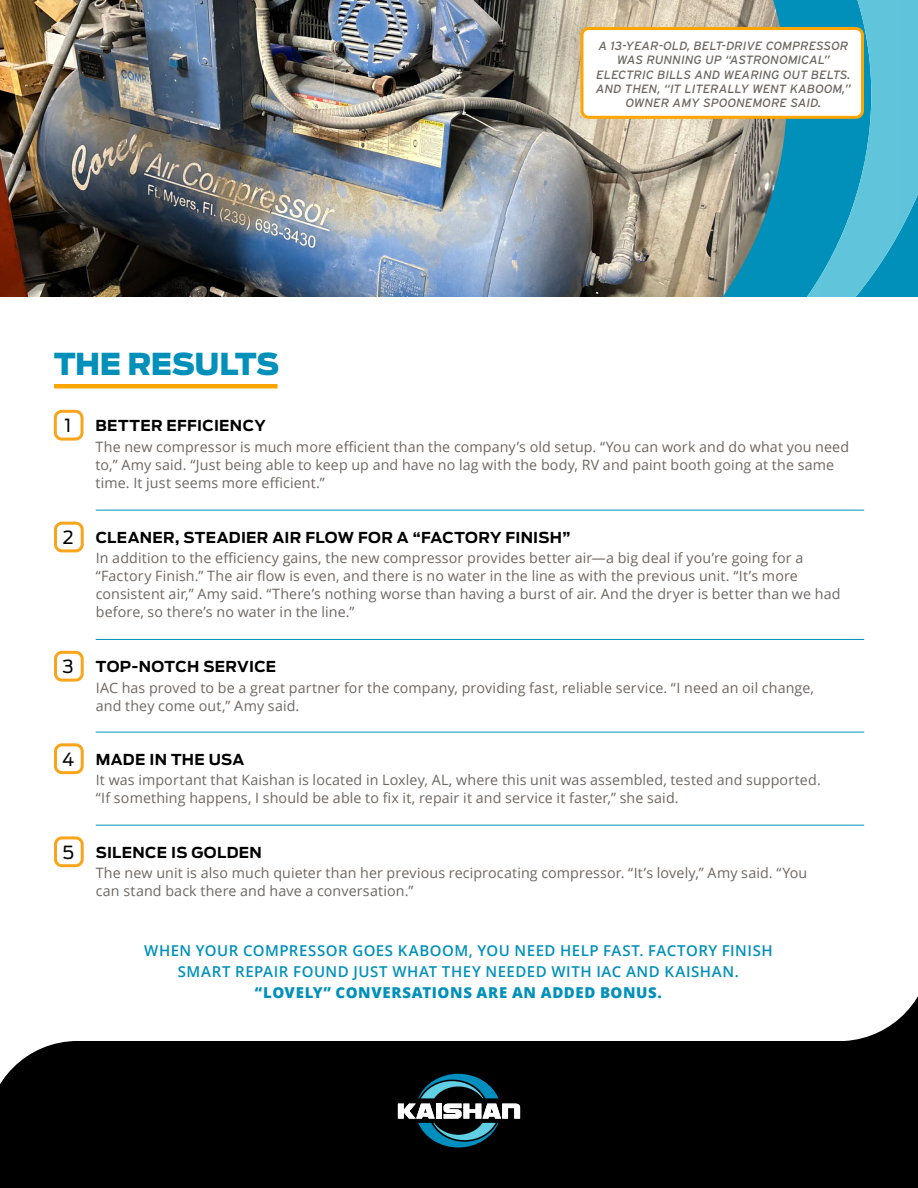
<style>
.page{position:relative;width:918px;height:1188px;background:#fff}
.page>*{position:absolute;margin:0;border:0;box-sizing:border-box;transform-origin:0 0}
.t1{font:900 30px "Antenna";letter-spacing:-.01em;color:#0090ba}
.t2{font:18px "Antenna";color:#000}
.t3{font:600 15px/21px "Open Sans";letter-spacing:.03em;color:#0090ba;text-align:center}
.t4{font:700 15px "Antenna";letter-spacing:.02em;color:#000}
.t5{font:800 15px "Open Sans";letter-spacing:.04em;color:#0090ba}
.t6{font:14.25px/18px "Open Sans";letter-spacing:.01em;color:#6d6761}
.t7{font:italic 12px/14.4px "Interstate";color:#6d6761;text-align:center}
.s1{font-weight:400;font-size:18px}
</style>
<div class="page">
<img style="left:0;top:0;width:719px;height:297px">
<svg style="left:719px;top:0;width:88px;height:297px;background:#55939e"></svg>
<svg style="left:807px;top:0;width:111px;height:297px;background:#36aecc"></svg>
<div style="left:582px;top:28px;width:280px;height:89px;background:#fff;border-radius:7px"></div>
<div style="left:580px;top:27px;width:284px;height:92px;border:3px solid #ffa500;border-radius:7px"></div>
<svg style="left:0;top:996px;width:918px;height:192px;fill:#000"></svg>
<svg style="left:418px;top:1074px;width:80px;height:24px;background:#114d5f"></svg>
<svg style="left:398px;top:1104px;width:122px;height:43px"></svg>
<div style="left:54px;top:410px;width:30px;height:31px;border:3px solid #faa41a;border-radius:6px"></div>
<hr style="left:96px;top:510px;width:768px;height:1px;background:#0090ba">
<div style="left:54px;top:522px;width:30px;height:30px;border:3px solid #faa41a;border-radius:6px"></div>
<hr style="left:96px;top:639px;width:768px;height:1px;background:#0090ba">
<div style="left:54px;top:651px;width:30px;height:31px;border:3px solid #faa41a;border-radius:6px"></div>
<hr style="left:96px;top:732px;width:768px;height:1px;background:#0090ba">
<div style="left:54px;top:743px;width:30px;height:31px;border:3px solid #faa41a;border-radius:6px"></div>
<hr style="left:96px;top:825px;width:768px;height:1px;background:#0090ba">
<div style="left:54px;top:836px;width:30px;height:31px;border:3px solid #faa41a;border-radius:6px"></div>
<hr style="left:54px;top:384px;width:224px;height:4px;background:#ffa500">
<h1 class="t1" style="left:54px;top:346px;width:227px">THE RESULTS</h1>
<p class="t2" style="left:65px;top:415px;width:8px">1</p>
<p class="t4" style="left:96px;top:417px;width:172px">BETTER EFFICIENCY</p>
<p class="t7" style="left:596px;top:38px;width:257px">A 13-YEAR-OLD, BELT-DRIVE COMPRESSOR WAS RUNNING UP “ASTRONOMICAL” ELECTRIC BILLS AND WEARING OUT BELTS.<br>AND THEN, “IT LITERALLY WENT KABOOM,” OWNER AMY SPOONEMORE SAID.</p>
<p class="t6" style="left:96px;top:437px;width:755px">The new compressor is much more efficient than the company’s old setup. “You can work and do what you need to,” Amy said. “Just being able to keep up and have no lag with the body, RV and paint booth going at the same time. It just seems more efficient.”</p>
<p class="t4" style="left:63px;top:529px;width:509px"><span class="s1">2</span> CLEANER, STEADIER AIR FLOW FOR A “FACTORY FINISH”</p>
<p class="t6" style="left:96px;top:549px;width:746px">In addition to the efficiency gains, the new compressor provides better air—a big deal if you’re going for a “Factory Finish.” The air flow is even, and there is no water in the line as with the previous unit. “It’s more consistent air,” Amy said. “There’s nothing worse than having a burst of air. And the dryer is better than we had before, so there’s no water in the line.”</p>
<p class="t4" style="left:63px;top:658px;width:215px"><span class="s1">3</span> TOP-NOTCH SERVICE</p>
<p class="t6" style="left:96px;top:678px;width:720px">IAC has proved to be a great partner for the company, providing fast, reliable service. “I need an oil change, and they come out,” Amy said.</p>
<p class="t4" style="left:62px;top:750px;width:184px"><span class="s1">4</span> MADE IN THE USA</p>
<p class="t6" style="left:96px;top:771px;width:727px">It was important that Kaishan is located in Loxley, AL, where this unit was assembled, tested and supported. “If something happens, I should be able to fix it, repair it and service it faster,” she said.</p>
<p class="t4" style="left:62px;top:843px;width:201px"><span class="s1">5</span> SILENCE IS GOLDEN</p>
<p class="t6" style="left:96px;top:864px;width:713px">The new unit is also much quieter than her previous reciprocating compressor. “It’s lovely,” Amy said. “You can stand back there and have a conversation.”</p>
<p class="t3" style="left:144px;top:940px;width:630px">WHEN YOUR COMPRESSOR GOES KABOOM, YOU NEED HELP FAST. FACTORY FINISH<br>SMART REPAIR FOUND JUST WHAT THEY NEEDED WITH IAC AND KAISHAN.</p>
<p class="t5" style="left:255px;top:982px;width:408px">“LOVELY” CONVERSATIONS ARE AN ADDED BONUS.</p>
</div>
